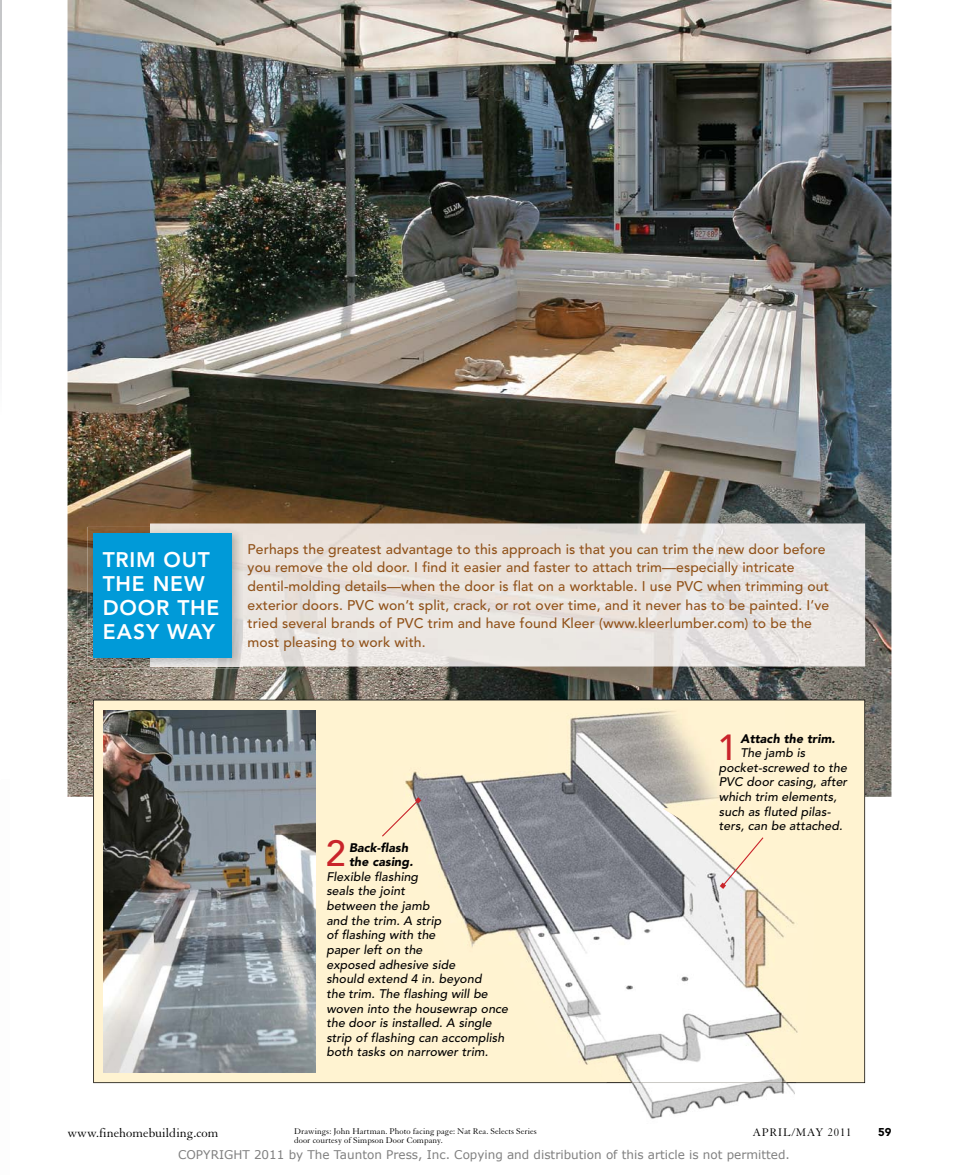
<style>
.page{position:relative;width:959px;height:1175px;background:#fff}
.page>*{position:absolute;margin:0;border:0;box-sizing:border-box;transform-origin:0 0}
.t1{font:500 36px "Avenir LT Std";color:#c9242b}
.t2{font:800 21px/24px "Avenir LT Std";letter-spacing:.035em;color:#fff}
.t3{font:500 13.95px/18.6px "Avenir LT Std";letter-spacing:.005em;color:#91531b}
.t4{font:13.5px "Granjon LT Std";color:#000}
.t5{font:italic 500 12.3px/14.7px "Avenir LT Std";letter-spacing:.005em;color:#000}
.t6{font:italic 900 12.3px/14.7px "Avenir LT Std";letter-spacing:.005em;color:#000}
.t7{font:12px "Verdana";color:#808080}
.t8{font:12px "Granjon LT Std";color:#000}
.t9{font:900 11.25px "Avenir LT Std";color:#000}
.t10{font:9px/9px "Granjon LT Std";letter-spacing:.005em;color:#000}
</style>
<div class="page">
<svg style="left:0;top:0;width:2px;height:365px"></svg>
<img style="left:68px;top:0;width:823px;height:796px">
<img style="left:150px;top:524px;width:715px;height:142px">
<svg style="left:93px;top:699px;width:772px;height:384px;background:#f0e4c4"></svg>
<img style="left:606px;top:1082px;width:190px;height:37px">
<img style="left:498px;top:703px;width:316px;height:332px">
<img style="left:393px;top:764px;width:105px;height:196px">
<img style="left:540px;top:1034px;width:262px;height:48px">
<img style="left:104px;top:710px;width:211px;height:362px">
<img style="left:87px;top:527px;width:156px;height:141px">
<img style="left:150px;top:527px;width:93px;height:139px">
<div style="left:93px;top:532px;width:139px;height:125px;background:#009ad8"></div>
<svg style="left:719px;top:836px;width:45px;height:53px;background:#f4e6ce"></svg>
<svg style="left:381px;top:797px;width:40px;height:40px;background:#f8e6c7"></svg>
<h2 class="t2" style="left:103px;top:547px;width:118px">TRIM OUT<br>THE NEW<br>DOOR THE<br>EASY WAY</h2>
<p class="t3" style="left:248px;top:540px;width:583px">Perhaps the greatest advantage to this approach is that you can trim the new door before you remove the old door. I find it easier and faster to attach trim—especially intricate dentil-molding details—when the door is flat on a worktable. I use PVC when trimming out exterior doors. PVC won’t split, crack, or rot over time, and it never has to be painted. I’ve tried several brands of PVC trim and have found Kleer (www.kleerlumber.com) to be the most pleasing to work with.</p>
<h1 class="t1" style="left:326px;top:832px;width:22px">2</h1>
<p class="t6" style="left:349px;top:840px;width:65px">Back-flash the casing.</p>
<p class="t5" style="left:326px;top:869px;width:183px">Flexible flashing<br>seals the joint<br>between the jamb<br>and the trim. A strip<br>of flashing with the<br>paper left on the<br>exposed adhesive side<br>should extend 4 in. beyond<br>the trim. The flashing will be woven into the housewrap once the door is installed. A single strip of flashing can accomplish both tasks on narrower trim.</p>
<p class="t6" style="left:740px;top:731px;width:96px">Attach the trim.</p>
<p class="t5" style="left:718px;top:746px;width:130px;text-indent:22px">The jamb is pocket-screwed to the<br>PVC door casing, after which trim elements, such as fluted pilas&shy;ters, can be attached.</p>
<h1 class="t1" style="left:717px;top:726px;width:22px">1</h1>
<p class="t10" style="left:294px;top:1126px;width:244px">Drawings: John Hartman. Photo facing page: Nat Rea. Selects Series door courtesy of Simpson Door Company.</p>
<p class="t4" style="left:68px;top:1125px;width:152px">www.finehomebuilding.com</p>
<p class="t8" style="left:752px;top:1126px;width:101px">APRIL/MAY 2011</p>
<p class="t9" style="left:878px;top:1125px;width:15px">59</p>
<p class="t7" style="left:178px;top:1147px;width:613px">COPYRIGHT 2011 by The Taunton Press, Inc. Copying and distribution of this article is not permitted.</p>
</div>
